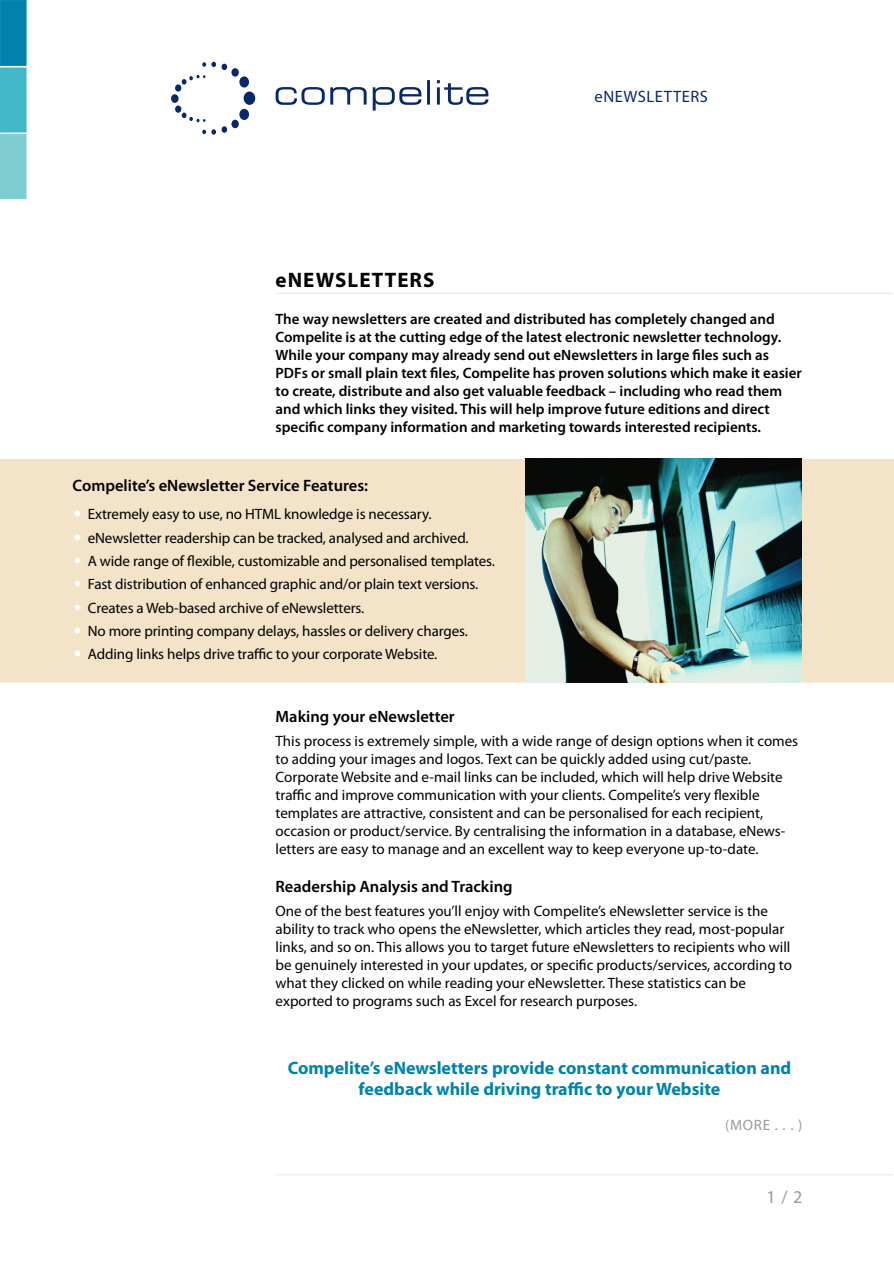
<style>
.page{position:relative;width:894px;height:1263px;background:#fff}
.page>*{position:absolute;margin:0;border:0;box-sizing:border-box;transform-origin:0 0}
.t1{font:700 21px "Myriad Pro";letter-spacing:.05em;color:#000}
.t2{font:700 18px/21px "Myriad Pro";color:#0182ac;text-align:center}
.t3{font:18px "Myriad Pro";color:#999}
.t4{font:600 16.5px "Myriad Pro";color:#000}
.t5{font:16.5px "Myriad Pro";letter-spacing:.03em;color:#092869}
.t6{font:15px/18px "Myriad Pro";color:#000}
.t7{font:600 15px/18px "Myriad Pro";color:#000}
.t8{font:15px "Myriad Pro";color:#999}
</style>
<div class="page">
<div style="left:0;top:459px;width:894px;height:224px;background:#f2e3c9"></div>
<img style="left:525px;top:459px;width:276px;height:224px">
<hr style="left:275px;top:1174px;width:618px;height:1px;background:#ccc">
<hr style="left:275px;top:293px;width:618px;height:1px;background:#ccc">
<div style="left:231px;top:68px;width:8px;height:9px;background:#092869;border-radius:50%"></div>
<div style="left:239px;top:76px;width:10px;height:12px;background:#092869;border-radius:50%"></div>
<div style="left:244px;top:92px;width:11px;height:13px;background:#092869;border-radius:50%"></div>
<svg style="left:202px;top:129px;width:14px;height:6px"></svg>
<div style="left:221px;top:126px;width:6px;height:7px;background:#092869;border-radius:50%"></div>
<div style="left:231px;top:120px;width:8px;height:8px;background:#092869;border-radius:50%"></div>
<div style="left:239px;top:109px;width:10px;height:11px;background:#092869;border-radius:50%"></div>
<svg style="left:182px;top:62px;width:45px;height:23px"></svg>
<div style="left:175px;top:84px;width:6px;height:8px;background:#092869;border-radius:50%"></div>
<div style="left:171px;top:94px;width:8px;height:9px;background:#092869;border-radius:50%"></div>
<svg style="left:182px;top:113px;width:23px;height:9px"></svg>
<div style="left:175px;top:105px;width:6px;height:8px;background:#092869;border-radius:50%"></div>
<svg style="left:275px;top:87px;width:91px;height:18px"></svg>
<svg style="left:373px;top:87px;width:48px;height:24px"></svg>
<hr style="left:427px;top:80px;width:3px;height:25px;background:#092869">
<svg style="left:437px;top:80px;width:51px;height:25px"></svg>
<div style="left:0;top:0;width:27px;height:66px;background:#0182ac"></div>
<div style="left:0;top:68px;width:27px;height:65px;background:#41b7c8"></div>
<div style="left:0;top:134px;width:27px;height:65px;background:#7ecdd0"></div>
<h1 class="t1" style="left:275px;top:268px;width:160px">eNEWSLETTERS</h1>
<p class="t5" style="left:594px;top:88px;width:115px">eNEWSLETTERS</p>
<p class="t7" style="left:275px;top:310px;width:528px">The way newsletters are created and distributed has completely changed and Compelite is at the cutting edge of the latest electronic newsletter technology.<br>While your company may already send out eNewsletters in large files such as PDFs or small plain text files, Compelite has proven solutions which make it easier to create, distribute and also get valuable feedback – including who read them and which links they visited. This will help improve future editions and direct specific company information and marketing towards interested recipients.</p>
<p class="t4" style="left:73px;top:476px;width:297px">Compelite’s eNewsletter Service Features:</p>
<p class="t6" style="left:88px;top:503px;width:409px;line-height:23.2px">Extremely easy to use, no HTML knowledge is necessary. eNewsletter readership can be tracked, analysed and archived.<br>A wide range of flexible, customizable and personalised templates.<br>Fast distribution of enhanced graphic and/or plain text versions.<br>Creates a Web-based archive of eNewsletters.<br>No more printing company delays, hassles or delivery charges.<br>Adding links helps drive traffic to your corporate Website.</p>
<p class="t4" style="left:275px;top:707px;width:181px">Making your eNewsletter</p>
<p class="t6" style="left:275px;top:732px;width:524px">This process is extremely simple, with a wide range of design options when it comes to adding your images and logos. Text can be quickly added using cut/paste.<br>Corporate Website and e-mail links can be included, which will help drive Website traffic and improve communication with your clients. Compelite’s very flexible templates are attractive, consistent and can be personalised for each recipient, occasion or product/service. By centralising the information in a database, eNews&shy;letters are easy to manage and an excellent way to keep everyone up-to-date.</p>
<p class="t4" style="left:275px;top:877px;width:239px">Readership Analysis and Tracking</p>
<p class="t6" style="left:275px;top:902px;width:518px">One of the best features you’ll enjoy with Compelite’s eNewsletter service is the ability to track who opens the eNewsletter, which articles they read, most-popular links, and so on. This allows you to target future eNewsletters to recipients who will be genuinely interested in your updates, or specific products/services, according to what they clicked on while reading your eNewsletter. These statistics can be exported to programs such as Excel for research purposes.</p>
<p class="t2" style="left:288px;top:1058px;width:505px">Compelite’s eNewsletters provide constant communication and feedback while driving traffic to your Website</p>
<p class="t8" style="left:725px;top:1117px;width:79px">(MORE . . . )</p>
<p class="t3" style="left:766px;top:1187px;width:37px">1 / 2</p>
</div>
